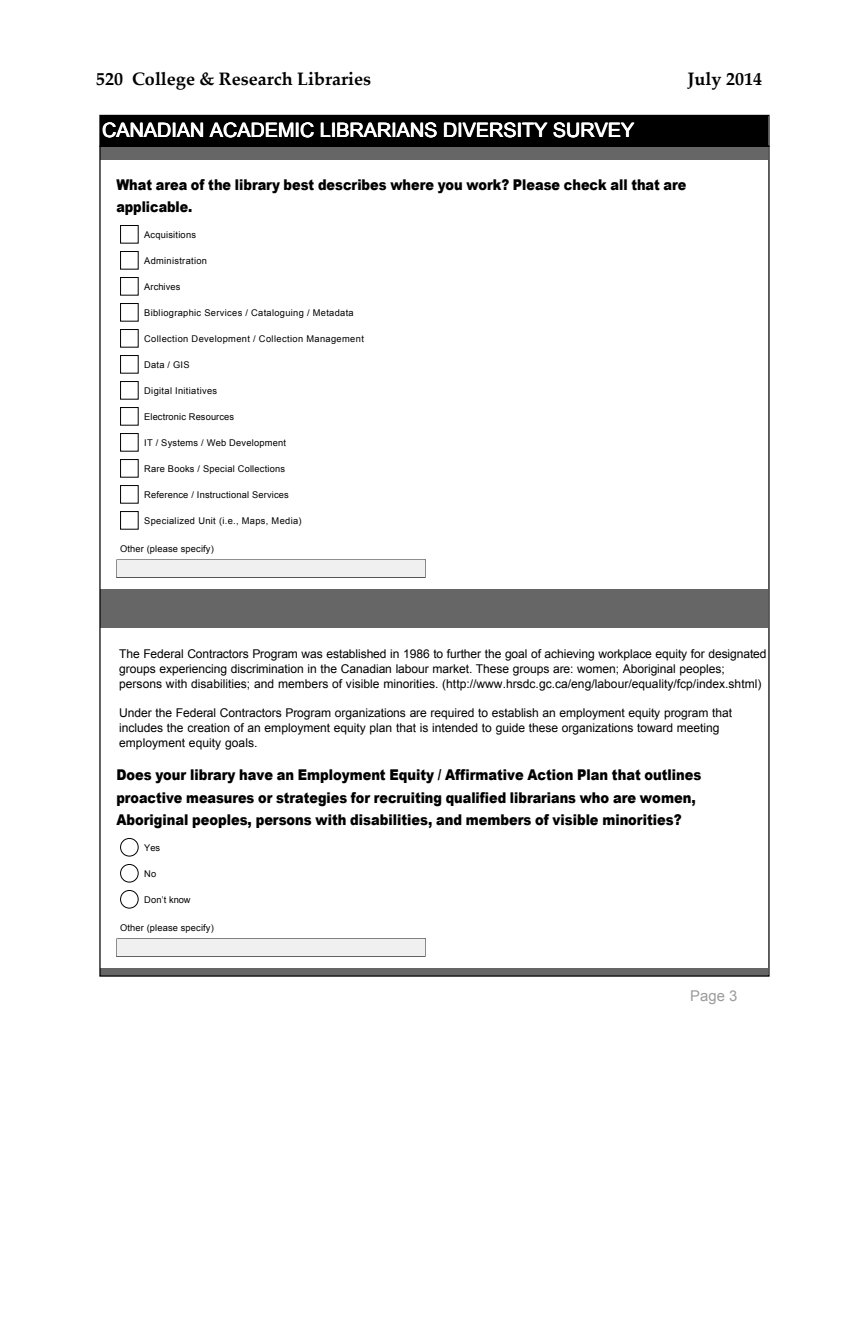
<style>
.page{position:relative;width:864px;height:1332px;background:#fff}
.page>*{position:absolute;margin:0;border:0;box-sizing:border-box;transform-origin:0 0}
.t1{font:19.8px "Arial";color:#fff}
.t2{font:700 18px "Palatino Linotype";color:#000}
.t3{font:900 14.8px/22.2px "Arial";color:#000;scale:.87 1}
.t4{font:14.8px "Arial";color:#9b9b9b}
.t5{font:12px/14.8px "Arial";letter-spacing:-.005em;color:#000}
.t6{font:9.2px "Arial";letter-spacing:.025em;color:#000}
.s1{font-style:inherit}
.s2{color:#fff}
.s3{color:#3e3e3e}
</style>
<div class="page">
<div style="left:101px;top:116px;width:667px;height:30px;background:#000"></div>
<div style="left:99px;top:115px;width:671px;height:32px;border:1px solid #000"></div>
<div style="left:101px;top:147px;width:667px;height:12px;background:#666"></div>
<div style="left:101px;top:589px;width:667px;height:38px;background:#666"></div>
<div style="left:101px;top:968px;width:667px;height:7px;background:#666"></div>
<hr style="left:118px;top:559px;width:307px;height:1px;background:#545454">
<svg style="left:116px;top:560px;width:1px;height:17px"></svg>
<svg style="left:425px;top:560px;width:1px;height:17px"></svg>
<hr style="left:117px;top:577px;width:308px;height:1px;background:#545454">
<div style="left:117px;top:560px;width:308px;height:17px;background:#f0f0f0"></div>
<hr style="left:118px;top:938px;width:307px;height:1px;background:#545454">
<svg style="left:116px;top:939px;width:1px;height:17px"></svg>
<svg style="left:425px;top:939px;width:1px;height:16px"></svg>
<hr style="left:117px;top:956px;width:308px;height:1px;background:#545454">
<div style="left:117px;top:939px;width:308px;height:17px;background:#f0f0f0"></div>
<div style="left:120px;top:225px;width:19px;height:19px;border:1px solid #000"></div>
<div style="left:120px;top:251px;width:19px;height:19px;border:1px solid #000"></div>
<div style="left:120px;top:277px;width:19px;height:19px;border:1px solid #000"></div>
<div style="left:120px;top:303px;width:19px;height:19px;border:1px solid #000"></div>
<div style="left:120px;top:329px;width:19px;height:19px;border:1px solid #000"></div>
<div style="left:120px;top:355px;width:19px;height:19px;border:1px solid #000"></div>
<div style="left:120px;top:381px;width:19px;height:19px;border:1px solid #000"></div>
<div style="left:120px;top:407px;width:19px;height:19px;border:1px solid #000"></div>
<div style="left:120px;top:433px;width:19px;height:19px;border:1px solid #000"></div>
<div style="left:120px;top:459px;width:19px;height:19px;border:1px solid #000"></div>
<div style="left:120px;top:485px;width:19px;height:19px;border:1px solid #000"></div>
<div style="left:120px;top:511px;width:19px;height:19px;border:1px solid #000"></div>
<svg style="left:120px;top:838px;width:19px;height:19px"></svg>
<svg style="left:120px;top:864px;width:19px;height:19px"></svg>
<svg style="left:120px;top:890px;width:19px;height:19px"></svg>
<h2 class="t2" style="left:96px;top:66px;width:277px">520 College &amp; Research Libraries</h2>
<h2 class="t2" style="left:687px;top:66px;width:76px">July 2014</h2>
<h1 class="t1" style="left:102px;top:117px;width:534px">CANADIAN ACADEMIC LIBRARIANS DIVERSITY SURVEY</h1>
<p class="t3" style="left:116px;top:173px;width:657px">What area of the library best describes where you work? Please check all that are applicable.</p>
<p class="t6" style="left:144px;top:229px;width:53px">Acquisitions</p>
<p class="t6" style="left:144px;top:255px;width:64px">Administration</p>
<p class="t6" style="left:144px;top:281px;width:38px">Archives</p>
<p class="t6" style="left:144px;top:307px;width:211px">Bibliographic Services / Cataloguing / Metadata</p>
<p class="t6" style="left:144px;top:333px;width:221px">Collection Development / Collection Management</p>
<p class="t6" style="left:144px;top:359px;width:47px">Data / GIS</p>
<p class="t6" style="left:144px;top:385px;width:75px">Digital Initiatives</p>
<p class="t6" style="left:144px;top:411px;width:91px">Electronic Resources</p>
<p class="t6" style="left:144px;top:437px;width:143px">IT / Systems / Web Development</p>
<p class="t6" style="left:144px;top:463px;width:142px">Rare Books / Special Collections</p>
<p class="t6" style="left:144px;top:489px;width:146px">Reference / Instructional Services</p>
<p class="t6" style="left:144px;top:515px;width:159px">Specialized <span class="s1">U</span>nit (i.e.<span class="s1">,</span> Maps, Media)</p>
<p class="t6" style="left:120px;top:543px;width:95px">Other (please specify)</p>
<p class="t5" style="left:119px;top:646px;width:649px">The Federal Contractors Program was established in 1986 to further the goal of achieving workplace equity for designated groups experiencing discrimination in the Canadian labour market. These groups are: women; Aboriginal peoples; persons with disabilities; and members of visible minorities. (http://www.hrsdc.gc.ca/eng/labour/equality/fcp/index.shtml)</p>
<p class="t5" style="left:119px;top:706px;width:615px">Under the Federal Contractors Program organizations are required to establish an employment equity program that includes the creation of an employment equity plan that is intended to guide these organizations toward meeting employment equity goals.</p>
<p class="t3" style="left:116px;top:764px;width:674px">Does your library have an Employment Equity / Affirmative Action Plan that outlines proactive measures or strategies for recruiting qualified librarians who are women,<br>Aboriginal peoples, persons with disabilities, and members of visible minorities?</p>
<p class="t6" style="left:124px;top:842px;width:38px"><span class="s2">■</span><span class="s3">●</span> Yes</p>
<p class="t6" style="left:124px;top:868px;width:34px"><span class="s2">■</span><span class="s3">●</span> No</p>
<p class="t6" style="left:124px;top:894px;width:68px"><span class="s2">■</span><span class="s3">●</span> Don’t know</p>
<p class="t6" style="left:120px;top:922px;width:95px">Other (please specify)</p>
<p class="t4" style="left:690px;top:987px;width:49px">Page 3</p>
</div>
